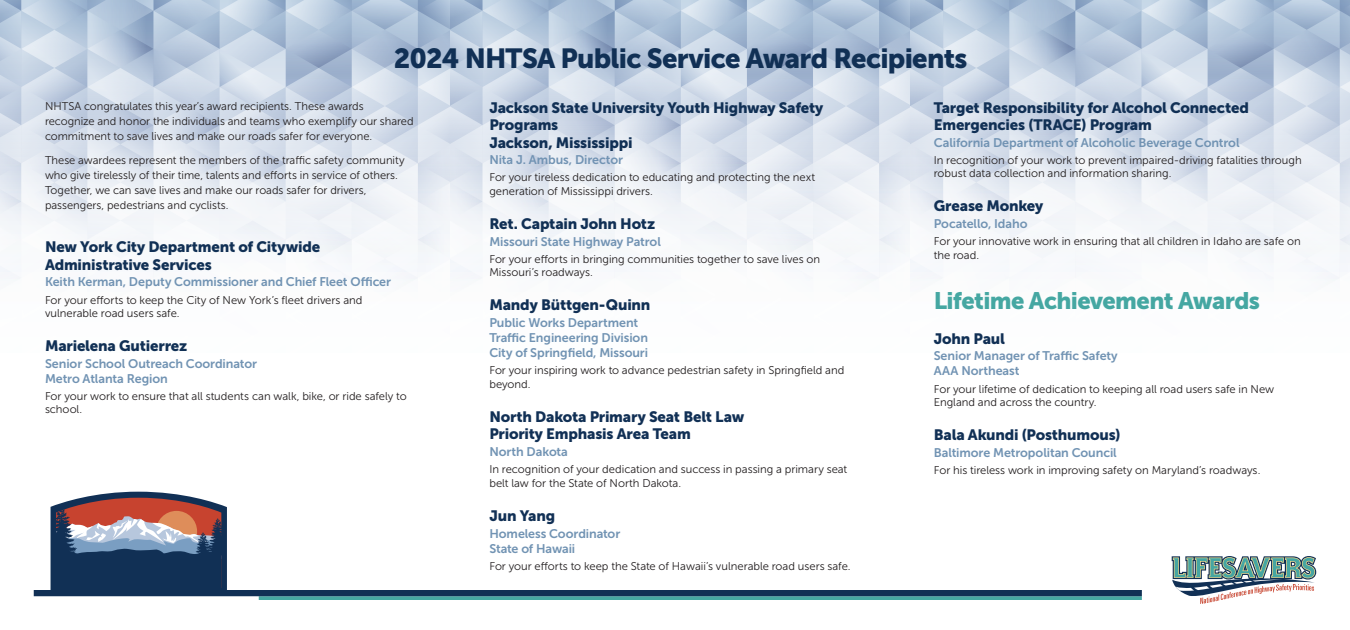
<style>
.page{position:relative;width:1350px;height:630px;background:#fff}
.page>*{position:absolute;margin:0;border:0;box-sizing:border-box;transform-origin:0 0}
.Head{font:27.5px "Museo Sans 900";letter-spacing:-.03em;color:#113055}
.Head-2{font:23.75px "Museo Sans 900";letter-spacing:-.025em;color:#45a7a2}
.Name{font:15px/17.5px "Museo Sans 900";letter-spacing:-.015em;color:#113055}
.Affiliation{font:12.5px "Museo Sans 700";letter-spacing:-.005em;color:#7193b3}
.Citation{font:11.25px/13.1px "Museo Sans 300";letter-spacing:-.005em;color:#231f20}
.Body{font:11.25px/15px "Museo Sans 300";letter-spacing:-.005em;color:#231f20}
</style>
<div class="page">
<svg style="left:259px;top:596px;width:883px;height:4px;background:#4aa3a1"></svg>
<div style="left:34px;top:590px;width:1108px;height:6px;background:#113055"></div>
<svg style="left:0;top:0;width:1350px;height:281px"></svg>
<svg style="left:51px;top:492px;width:176px;height:98px;background:#635d70"></svg>
<svg style="left:1172px;top:556px;width:144px;height:48px"></svg>
<p class="Head" style="left:394px;top:43px;width:575px">2024 NHTSA Public Service Award Recipients</p>
<p class="Body" style="left:45px;top:98px;width:370px">NHTSA congratulates this year’s award recipients. These awards recognize and honor the individuals and teams who exemplify our shared commitment to save lives and make our roads safer for everyone.</p>
<p class="Body" style="left:45px;top:152px;width:361px">These awardees represent the members of the traffic safety community who give tirelessly of their time, talents and efforts in service of others.<br>Together, we can save lives and make our roads safer for drivers, passengers, pedestrians and cyclists.</p>
<p class="Name" style="left:45px;top:238px;width:277px">New York City Department of Citywide<br>Administrative Services</p>
<p class="Affiliation" style="left:45px;top:275px;width:348px">Keith Kerman, Deputy Commissioner and Chief Fleet Officer</p>
<p class="Citation" style="left:45px;top:293px;width:319px">For your efforts to keep the City of New York’s fleet drivers and vulnerable road users safe.</p>
<p class="Name" style="left:45px;top:337px;width:144px">Marielena Gutierrez</p>
<p class="Affiliation" style="left:45px;top:357px;width:214px">Senior School Outreach Coordinator</p>
<p class="Affiliation" style="left:45px;top:372px;width:124px">Metro Atlanta Region</p>
<p class="Citation" style="left:45px;top:390px;width:363px">For your work to ensure that all students can walk, bike, or ride safely to school.</p>
<p class="Name" style="left:489px;top:98px;width:336px">Jackson State University Youth Highway Safety<br>Programs<br>Jackson, Mississippi</p>
<p class="Affiliation" style="left:489px;top:153px;width:135px">Nita J. Ambus, Director</p>
<p class="Citation" style="left:489px;top:171px;width:327px">For your tireless dedication to educating and protecting the next generation of Mississippi drivers.</p>
<p class="Name" style="left:489px;top:215px;width:167px">Ret. Captain John Hotz</p>
<p class="Affiliation" style="left:489px;top:234px;width:173px">Missouri State Highway Patrol</p>
<p class="Citation" style="left:489px;top:253px;width:332px">For your efforts in bringing communities together to save lives on<br>Missouri’s roadways.</p>
<p class="Name" style="left:489px;top:296px;width:163px">Mandy Büttgen-Quinn</p>
<p class="Affiliation" style="left:489px;top:316px;width:150px">Public Works Department</p>
<p class="Affiliation" style="left:489px;top:331px;width:160px">Traffic Engineering Division</p>
<p class="Affiliation" style="left:489px;top:346px;width:160px">City of Springfield, Missouri</p>
<p class="Citation" style="left:489px;top:364px;width:357px">For your inspiring work to advance pedestrian safety in Springfield and beyond.</p>
<p class="Name" style="left:489px;top:408px;width:256px">North Dakota Primary Seat Belt Law<br>Priority Emphasis Area Team</p>
<p class="Affiliation" style="left:489px;top:445px;width:80px">North Dakota</p>
<p class="Citation" style="left:489px;top:463px;width:360px">In recognition of your dedication and success in passing a primary seat belt law for the State of North Dakota.</p>
<p class="Name" style="left:489px;top:507px;width:67px">Jun Yang</p>
<p class="Affiliation" style="left:489px;top:526px;width:132px">Homeless Coordinator</p>
<p class="Affiliation" style="left:489px;top:541px;width:87px">State of Hawaii</p>
<p class="Citation" style="left:489px;top:560px;width:363px">For your efforts to keep the State of Hawaii’s vulnerable road users safe.</p>
<p class="Name" style="left:934px;top:98px;width:317px">Target Responsibility for Alcohol Connected<br>Emergencies (TRACE) Program</p>
<p class="Affiliation" style="left:934px;top:136px;width:307px">California Department of Alcoholic Beverage Control</p>
<p class="Citation" style="left:934px;top:154px;width:370px">In recognition of your work to prevent impaired-driving fatalities through robust data collection and information sharing.</p>
<p class="Name" style="left:934px;top:197px;width:111px">Grease Monkey</p>
<p class="Affiliation" style="left:934px;top:217px;width:95px">Pocatello, Idaho</p>
<p class="Citation" style="left:934px;top:235px;width:369px">For your innovative work in ensuring that all children in Idaho are safe on the road.</p>
<p class="Head-2" style="left:934px;top:287px;width:328px">Lifetime Achievement Awards</p>
<p class="Name" style="left:934px;top:330px;width:73px">John Paul</p>
<p class="Affiliation" style="left:934px;top:349px;width:186px">Senior Manager of Traffic Safety</p>
<p class="Affiliation" style="left:934px;top:364px;width:87px">AAA Northeast</p>
<p class="Citation" style="left:934px;top:382px;width:342px">For your lifetime of dedication to keeping all road users safe in New<br>England and across the country.</p>
<p class="Name" style="left:934px;top:426px;width:188px">Bala Akundi (Posthumous)</p>
<p class="Affiliation" style="left:934px;top:446px;width:185px">Baltimore Metropolitan Council</p>
<p class="Citation" style="left:934px;top:464px;width:328px">For his tireless work in improving safety on Maryland’s roadways.</p>
</div>
